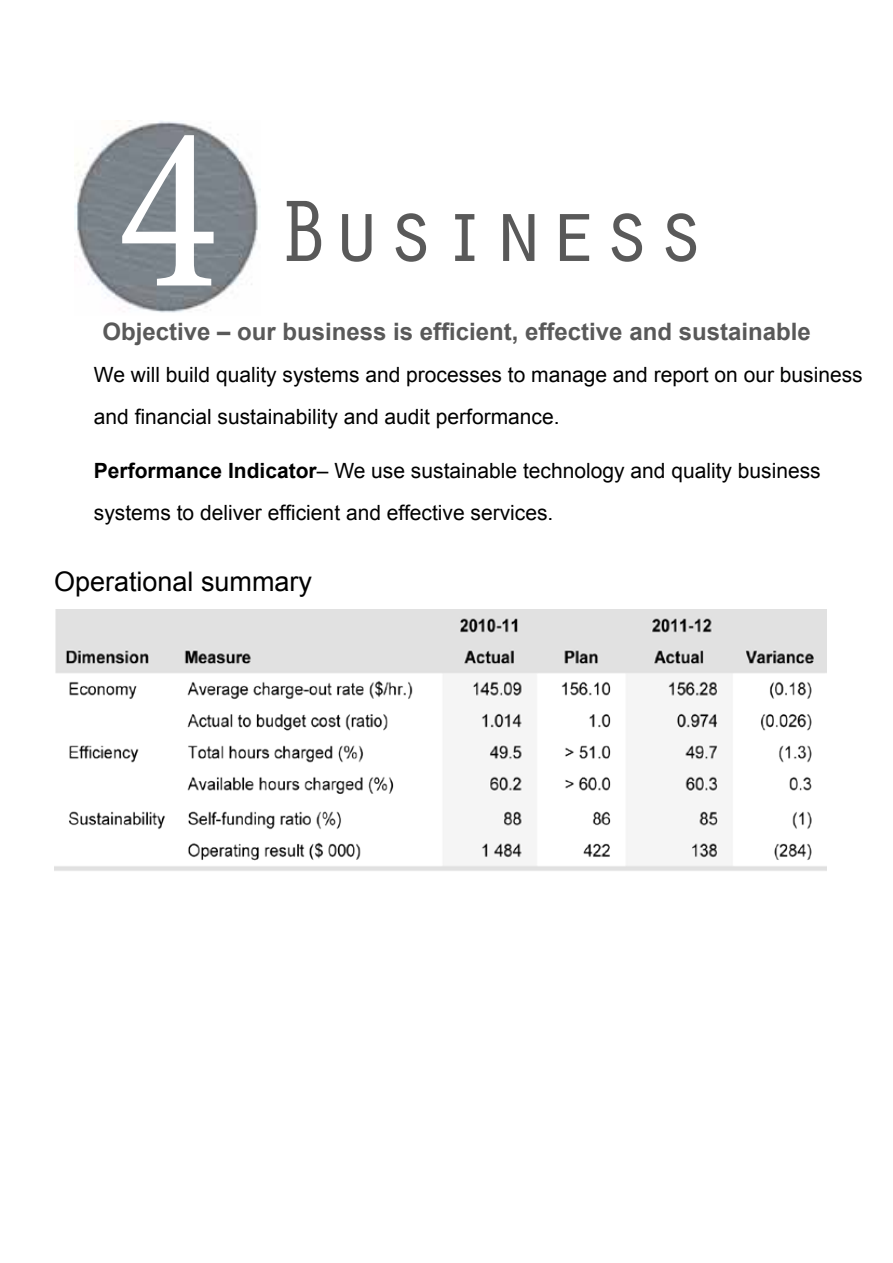
<style>
.page{position:relative;width:893px;height:1263px;background:#fff}
.page>*{position:absolute;margin:0;border:0;box-sizing:border-box;transform-origin:0 0}
.t1{font:500 237.75px "Minion Pro";color:#fff;scale:.87 1}
.t2{font:90px "Orator Std";color:#595959}
.t3{font:27px "Arial";color:#000}
.t4{font:700 24px "Arial";color:#595959}
.t5{font:21px/42px "Arial";color:#000}
.s1{font-weight:700}
</style>
<div class="page">
<img style="left:54px;top:609px;width:773px;height:262px">
<img style="left:74px;top:120px;width:184px;height:193px">
<h1 class="t1" style="left:118px;top:49px;width:116px">4</h1>
<h2 class="t2" style="left:276px;top:167px;width:433px">Business</h2>
<p class="t4" style="left:102px;top:315px;width:710px">Objective – our business is efficient, effective and sustainable</p>
<p class="t5" style="left:94px;top:353px;width:770px">We will build quality systems and processes to manage and report on our business and financial sustainability and audit performance.</p>
<p class="t5" style="left:94px;top:449px;width:728px"><span class="s1">Performance Indicator</span>– We use sustainable technology and quality business systems to deliver efficient and effective services.</p>
<p class="t3" style="left:54px;top:563px;width:260px">Operational summary</p>
</div>
